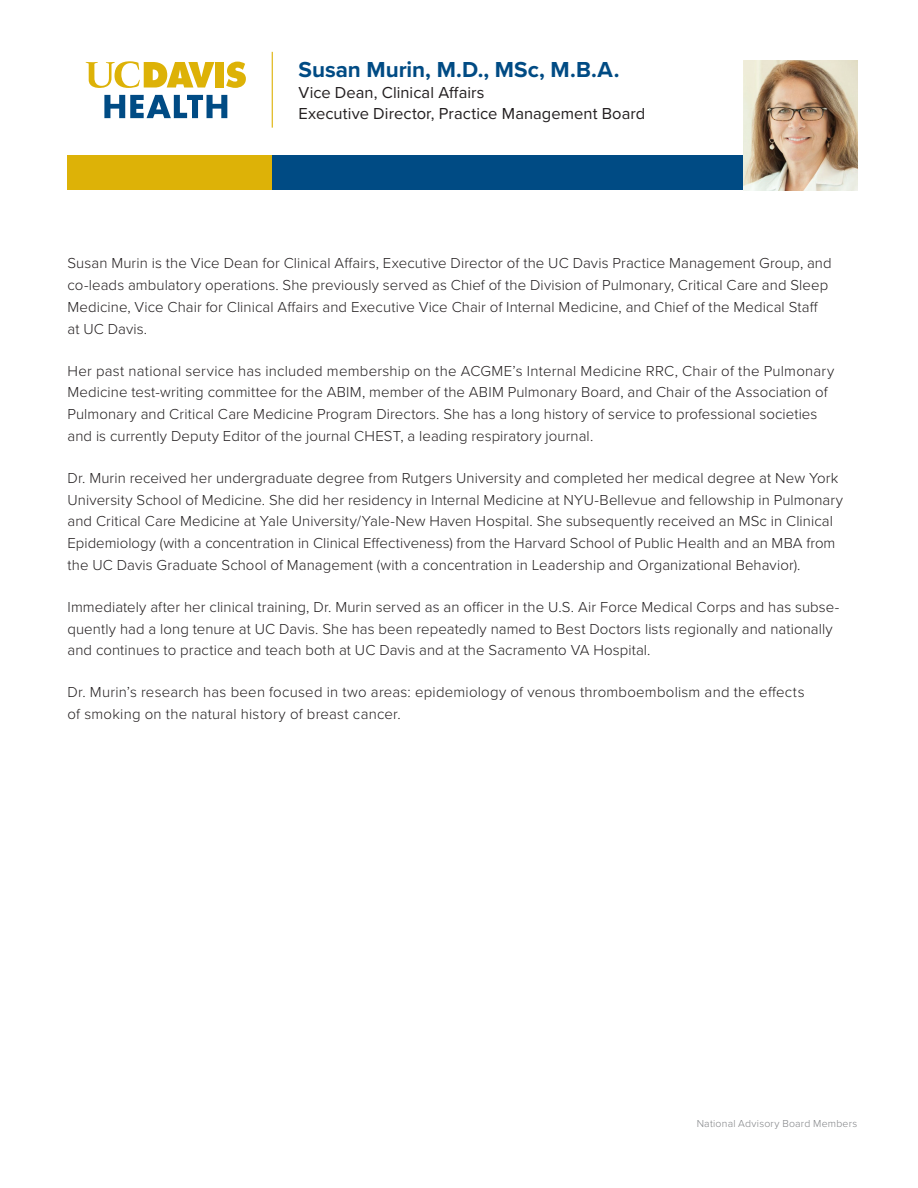
<style>
.page{position:relative;width:918px;height:1188px;background:#fff}
.page>*{position:absolute;margin:0;border:0;box-sizing:border-box;transform-origin:0 0}
.subhead{font:700 22.5px "Proxima Nova";color:#004b84}
._10-pt-body{font:16.5px/21px "Proxima Nova";color:#231f20}
._10-pt-body-2{font:300 15px/21.8px "Proxima Nova";letter-spacing:.005em;color:#231f20}
.t1{font:300 10.5px "Proxima Nova";letter-spacing:.02em;color:#808285}
</style>
<div class="page">
<hr style="left:272px;top:52px;width:1px;height:76px;background:#ddb207">
<svg style="left:104px;top:95px;width:123px;height:23px"></svg>
<svg style="left:226px;top:62px;width:20px;height:26px"></svg>
<div style="left:215px;top:62px;width:9px;height:26px;background:#ddb207"></div>
<svg style="left:85px;top:61px;width:129px;height:27px"></svg>
<div style="left:272px;top:156px;width:585px;height:34px;background:#004b84"></div>
<div style="left:68px;top:156px;width:204px;height:34px;background:#ddb207"></div>
<img style="left:743px;top:61px;width:114px;height:129px">
<p class="subhead" style="left:299px;top:53px;width:322px">Susan Murin, M.D., MSc, M.B.A.</p>
<p class="_10-pt-body" style="left:299px;top:81px;width:348px">Vice Dean, Clinical Affairs<br>Executive Director, Practice Management Board</p>
<p class="_10-pt-body-2" style="left:68px;top:252px;width:766px">Susan Murin is the Vice Dean for Clinical Affairs, Executive Director of the UC Davis Practice Management Group, and co-leads ambulatory operations. She previously served as Chief of the Division of Pulmonary, Critical Care and Sleep Medicine, Vice Chair for Clinical Affairs and Executive Vice Chair of Internal Medicine, and Chief of the Medical Staff at UC Davis.</p>
<p class="_10-pt-body-2" style="left:68px;top:359px;width:768px">Her past national service has included membership on the ACGME’s Internal Medicine RRC, Chair of the Pulmonary Medicine test-writing committee for the ABIM, member of the ABIM Pulmonary Board, and Chair of the Association of Pulmonary and Critical Care Medicine Program Directors. She has a long history of service to professional societies and is currently Deputy Editor of the journal CHEST, a leading respiratory journal.</p>
<p class="_10-pt-body-2" style="left:68px;top:466px;width:777px">Dr. Murin received her undergraduate degree from Rutgers University and completed her medical degree at New York University School of Medicine. She did her residency in Internal Medicine at NYU-Bellevue and fellowship in Pulmonary and Critical Care Medicine at Yale University/Yale-New Haven Hospital. She subsequently received an MSc in Clinical Epidemiology (with a concentration in Clinical Effectiveness) from the Harvard School of Public Health and an MBA from the UC Davis Graduate School of Management (with a concentration in Leadership and Organizational Behavior).</p>
<p class="_10-pt-body-2" style="left:68px;top:595px;width:773px">Immediately after her clinical training, Dr. Murin served as an officer in the U.S. Air Force Medical Corps and has subse&shy;quently had a long tenure at UC Davis. She has been repeatedly named to Best Doctors lists regionally and nationally and continues to practice and teach both at UC Davis and at the Sacramento VA Hospital.</p>
<p class="_10-pt-body-2" style="left:68px;top:681px;width:739px">Dr. Murin’s research has been focused in two areas: epidemiology of venous thromboembolism and the effects of smoking on the natural history of breast cancer.</p>
<p class="t1" style="left:697px;top:1116px;width:162px">National Advisory Board Members</p>
</div>
